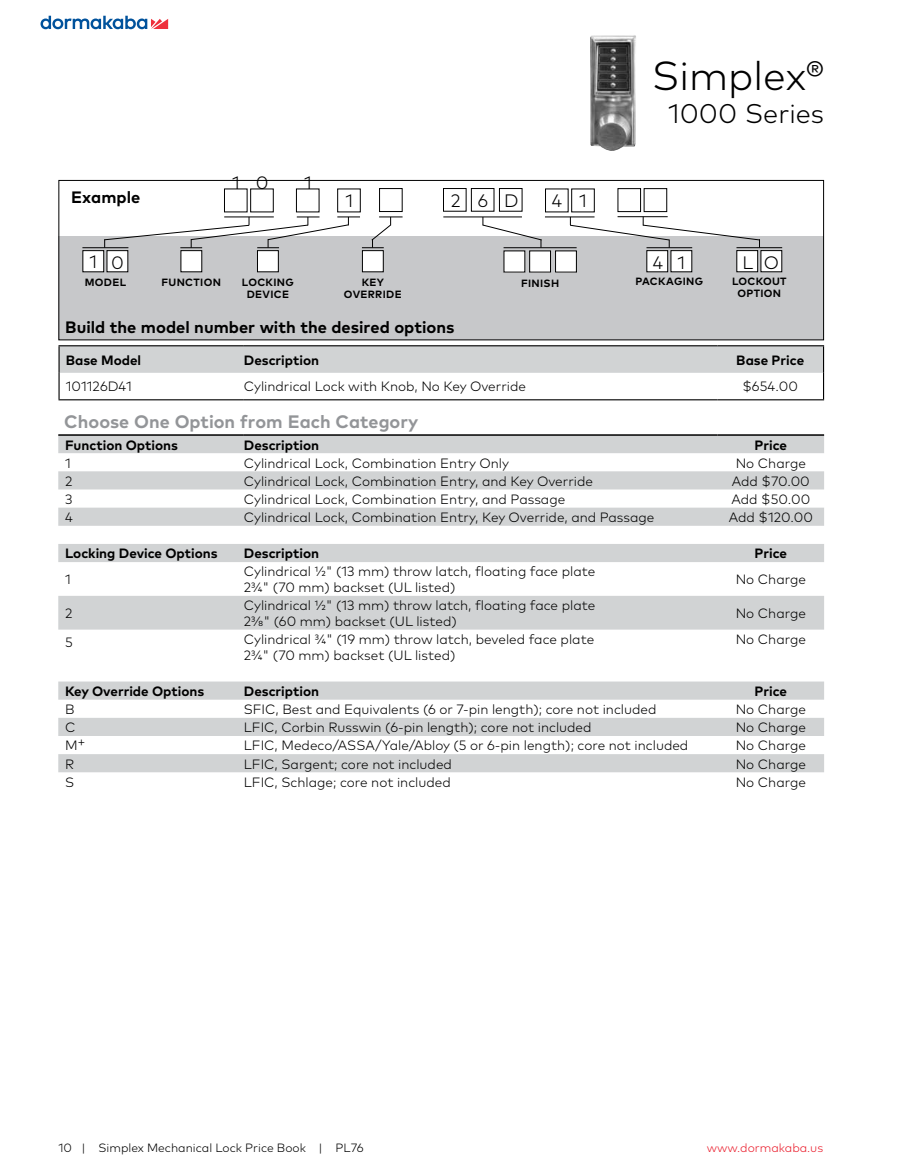
<style>
.page{position:relative;width:905px;height:1175px;background:#fff}
.page>*{position:absolute;margin:0;border:0;box-sizing:border-box;transform-origin:0 0}
.t1{font:300 40.5px "Mark Pro";color:#000}
.t2{font:300 27px "Mark Pro";color:#000}
.t3{font:700 18px "Mark Pro";color:#939598}
.t4{font:300 18px "Mark Pro";color:#000}
.t5{font:700 16.5px "Mark Pro";color:#000}
.t6{font:300 13.5px/16.2px "Mark Pro";color:#000}
.t7{font:700 13.5px "Mark Pro";color:#000}
.t8{font:300 12px "Mark Pro";color:#000}
.t9{font:300 12px "Mark Pro";color:#ea1d2c}
.t10{font:700 10.5px/12.6px "Mark Pro";letter-spacing:.03em;color:#000;text-align:center}
</style>
<div class="page">
<svg style="left:41px;top:16px;width:127px;height:13px"></svg>
<div style="left:58px;top:237px;width:766px;height:103px;background:#c7c8ca"></div>
<div style="left:58px;top:180px;width:765px;height:160px;border:1px solid #000"></div>
<div style="left:250px;top:188px;width:24px;height:24px;border:1px solid #000"></div>
<div style="left:337px;top:188px;width:24px;height:24px;border:1px solid #000"></div>
<div style="left:83px;top:251px;width:21px;height:21px;background:#fff"></div>
<div style="left:82px;top:250px;width:22px;height:22px;border:1px solid #000"></div>
<div style="left:107px;top:251px;width:21px;height:21px;background:#fff"></div>
<div style="left:181px;top:251px;width:21px;height:21px;background:#fff"></div>
<div style="left:257px;top:251px;width:21px;height:21px;background:#fff"></div>
<div style="left:257px;top:250px;width:22px;height:22px;border:1px solid #000"></div>
<div style="left:379px;top:188px;width:23px;height:24px;border:1px solid #000"></div>
<div style="left:362px;top:251px;width:21px;height:21px;background:#fff"></div>
<div style="left:362px;top:250px;width:21px;height:22px;border:1px solid #000"></div>
<div style="left:646px;top:251px;width:21px;height:21px;background:#fff"></div>
<div style="left:646px;top:250px;width:22px;height:22px;border:1px solid #000"></div>
<div style="left:671px;top:251px;width:20px;height:21px;background:#fff"></div>
<div style="left:529px;top:251px;width:21px;height:21px;background:#fff"></div>
<div style="left:529px;top:250px;width:22px;height:22px;border:1px solid #000"></div>
<div style="left:555px;top:251px;width:21px;height:21px;background:#fff"></div>
<div style="left:555px;top:250px;width:22px;height:22px;border:1px solid #000"></div>
<div style="left:504px;top:251px;width:21px;height:21px;background:#fff"></div>
<hr style="left:82px;top:247px;width:46px;height:1px;background:#000">
<hr style="left:503px;top:247px;width:73px;height:1px;background:#000">
<hr style="left:545px;top:216px;width:49px;height:1px;background:#000">
<hr style="left:443px;top:216px;width:79px;height:1px;background:#000">
<svg style="left:104px;top:216px;width:298px;height:32px"></svg>
<svg style="left:482px;top:217px;width:60px;height:31px"></svg>
<div style="left:471px;top:188px;width:23px;height:24px;border:1px solid #000"></div>
<div style="left:499px;top:188px;width:23px;height:24px;border:1px solid #000"></div>
<div style="left:443px;top:188px;width:23px;height:24px;border:1px solid #000"></div>
<hr style="left:617px;top:216px;width:50px;height:1px;background:#000">
<div style="left:617px;top:188px;width:24px;height:24px;border:1px solid #000"></div>
<div style="left:643px;top:188px;width:24px;height:24px;border:1px solid #000"></div>
<div style="left:736px;top:250px;width:21px;height:22px;background:#fff"></div>
<div style="left:736px;top:250px;width:22px;height:22px;border:1px solid #000"></div>
<div style="left:761px;top:250px;width:20px;height:22px;background:#fff"></div>
<hr style="left:736px;top:247px;width:46px;height:1px;background:#000">
<svg style="left:569px;top:217px;width:191px;height:31px"></svg>
<img style="left:590px;top:35px;width:46px;height:116px">
<svg style="left:58px;top:436px;width:766px;height:336px"></svg>
<hr style="left:58px;top:434px;width:186px;height:2px;background:#000">
<hr style="left:244px;top:434px;width:473px;height:2px;background:#000">
<hr style="left:717px;top:434px;width:107px;height:2px;background:#000">
<hr style="left:58px;top:373px;width:2px;height:26px;background:#000">
<hr style="left:58px;top:399px;width:186px;height:1px;background:#000">
<hr style="left:244px;top:399px;width:473px;height:1px;background:#000">
<hr style="left:717px;top:399px;width:107px;height:1px;background:#000">
<hr style="left:58px;top:345px;width:186px;height:1px;background:#000">
<hr style="left:58px;top:346px;width:2px;height:27px;background:#000">
<hr style="left:244px;top:345px;width:473px;height:1px;background:#000">
<hr style="left:717px;top:345px;width:107px;height:1px;background:#000">
<svg style="left:59px;top:346px;width:765px;height:53px"></svg>
<p class="t5" style="left:71px;top:185px;width:71px">Example</p>
<h3 class="t4" style="left:232px;top:169px;width:38px">1 0</h3>
<h3 class="t4" style="left:304px;top:169px;width:9px">1</h3>
<h3 class="t4" style="left:451px;top:187px;width:69px">26D</h3>
<h3 class="t4" style="left:345px;top:187px;width:9px">1</h3>
<h3 class="t4" style="left:551px;top:187px;width:37px">4 1</h3>
<h1 class="t1" style="left:652px;top:46px;width:173px">Simplex®</h1>
<h2 class="t2" style="left:668px;top:93px;width:157px">1000 Series</h2>
<h3 class="t4" style="left:89px;top:249px;width:36px">1 0</h3>
<h3 class="t4" style="left:652px;top:249px;width:34px">4 1</h3>
<p class="t10" style="left:85px;top:275px;width:43px">MODEL</p>
<p class="t10" style="left:161px;top:275px;width:61px">FUNCTION</p>
<p class="t10" style="left:242px;top:275px;width:53px">LOCKING<br>DEVICE</p>
<p class="t10" style="left:361px;top:275px;width:24px">KEY</p>
<p class="t10" style="left:521px;top:276px;width:40px">FINISH</p>
<p class="t10" style="left:344px;top:287px;width:59px">OVERRIDE</p>
<p class="t5" style="left:65px;top:314px;width:391px">Build the model number with the desired options</p>
<p class="t10" style="left:635px;top:274px;width:69px">PACKAGING</p>
<h3 class="t4" style="left:742px;top:249px;width:38px">L O</h3>
<p class="t10" style="left:732px;top:274px;width:56px">LOCKOUT<br>OPTION</p>
<p class="t7" style="left:66px;top:350px;width:77px">Base Model</p>
<p class="t7" style="left:244px;top:350px;width:77px">Description</p>
<p class="t7" style="left:736px;top:350px;width:69px">Base Price</p>
<p class="t6" style="left:66px;top:377px;width:68px">101126D41</p>
<p class="t6" style="left:244px;top:377px;width:284px">Cylindrical Lock with Knob, No Key Override</p>
<p class="t6" style="left:742px;top:377px;width:57px">$654.00</p>
<h3 class="t3" style="left:64px;top:408px;width:355px">Choose One Option from Each Category</h3>
<p class="t7" style="left:65px;top:435px;width:114px">Function Options</p>
<p class="t7" style="left:244px;top:435px;width:77px">Description</p>
<p class="t7" style="left:754px;top:435px;width:34px">Price</p>
<p class="t6" style="left:65px;top:453px;width:7px">1</p>
<p class="t6" style="left:244px;top:453px;width:267px">Cylindrical Lock, Combination Entry Only</p>
<p class="t6" style="left:735px;top:453px;width:72px">No Charge</p>
<p class="t6" style="left:65px;top:472px;width:9px">2</p>
<p class="t6" style="left:244px;top:472px;width:350px">Cylindrical Lock, Combination Entry, and Key Override</p>
<p class="t6" style="left:731px;top:472px;width:80px">Add $70.00</p>
<p class="t6" style="left:65px;top:490px;width:9px">3</p>
<p class="t6" style="left:244px;top:490px;width:323px">Cylindrical Lock, Combination Entry, and Passage</p>
<p class="t6" style="left:731px;top:490px;width:80px">Add $50.00</p>
<p class="t6" style="left:65px;top:508px;width:9px">4</p>
<p class="t6" style="left:244px;top:508px;width:412px">Cylindrical Lock, Combination Entry, Key Override, and Passage</p>
<p class="t6" style="left:728px;top:508px;width:86px">Add $120.00</p>
<p class="t7" style="left:65px;top:543px;width:154px">Locking Device Options</p>
<p class="t7" style="left:244px;top:543px;width:77px">Description</p>
<p class="t7" style="left:754px;top:543px;width:34px">Price</p>
<p class="t6" style="left:65px;top:570px;width:7px">1</p>
<p class="t6" style="left:244px;top:562px;width:353px">Cylindrical ½" (13 mm) throw latch, floating face plate<br>2¾" (70 mm) backset (UL listed)</p>
<p class="t6" style="left:735px;top:570px;width:72px">No Charge</p>
<p class="t6" style="left:65px;top:604px;width:9px">2</p>
<p class="t6" style="left:244px;top:596px;width:353px">Cylindrical ½" (13 mm) throw latch, floating face plate<br>2⅜" (60 mm) backset (UL listed)</p>
<p class="t6" style="left:735px;top:604px;width:72px">No Charge</p>
<p class="t6" style="left:65px;top:633px;width:9px">5</p>
<p class="t6" style="left:244px;top:630px;width:352px">Cylindrical ¾" (19 mm) throw latch, beveled face plate<br>2¾" (70 mm) backset (UL listed)</p>
<p class="t6" style="left:735px;top:630px;width:72px">No Charge</p>
<p class="t7" style="left:65px;top:681px;width:141px">Key Override Options</p>
<p class="t7" style="left:244px;top:681px;width:77px">Description</p>
<p class="t7" style="left:754px;top:681px;width:34px">Price</p>
<p class="t6" style="left:65px;top:700px;width:11px">B</p>
<p class="t6" style="left:244px;top:700px;width:414px">SFIC, Best and Equivalents (6 or 7-pin length); core not included</p>
<p class="t6" style="left:735px;top:700px;width:72px">No Charge</p>
<p class="t6" style="left:65px;top:718px;width:12px">C</p>
<p class="t6" style="left:244px;top:718px;width:349px">LFIC, Corbin Russwin (6-pin length); core not included</p>
<p class="t6" style="left:735px;top:718px;width:72px">No Charge</p>
<p class="t6" style="left:65px;top:734px;width:22px">M+</p>
<p class="t6" style="left:244px;top:736px;width:446px">LFIC, Medeco/ASSA/Yale/Abloy (5 or 6-pin length); core not included</p>
<p class="t6" style="left:735px;top:736px;width:72px">No Charge</p>
<p class="t6" style="left:65px;top:754px;width:11px">R</p>
<p class="t6" style="left:244px;top:754px;width:210px">LFIC, Sargent; core not included</p>
<p class="t6" style="left:735px;top:754px;width:72px">No Charge</p>
<p class="t6" style="left:65px;top:772px;width:11px">S</p>
<p class="t6" style="left:244px;top:772px;width:208px">LFIC, Schlage; core not included</p>
<p class="t6" style="left:735px;top:772px;width:72px">No Charge</p>
<p class="t8" style="left:58px;top:1139px;width:307px">10 | Simplex Mechanical Lock Price Book | PL76</p>
<p class="t9" style="left:706px;top:1139px;width:118px">www.dormakaba.us</p>
</div>
